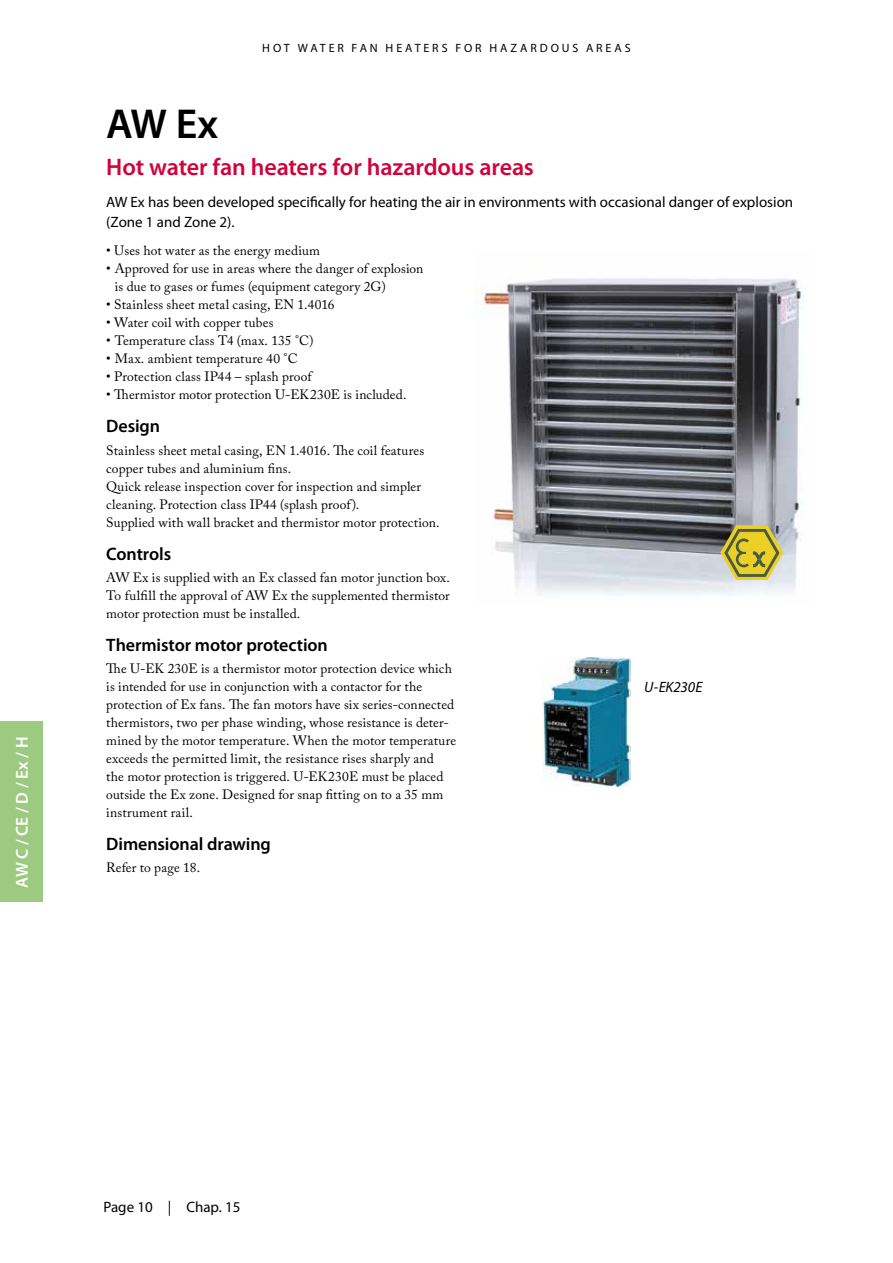
<style>
.page{position:relative;width:893px;height:1263px;background:#fff}
.page>*{position:absolute;margin:0;border:0;box-sizing:border-box;transform-origin:0 0}
.t1{font:600 42px "Myriad Pro";color:#000}
.t2{font:600 24px "Myriad Pro";letter-spacing:-.005em;color:#d0043c}
.t3{font:600 18px "Myriad Pro";letter-spacing:-.005em;color:#000}
.t4{font:600 17.25px "Myriad Pro";color:#fff}
.t5{font:15px/19.5px "Myriad Pro";color:#000}
.t6{font:italic 15px "Myriad Pro";letter-spacing:-.005em;color:#000}
.t7{font:13.5px/18px "Adobe Caslon Pro";letter-spacing:.01em;color:#000}
.t8{font:12px "Myriad Pro";letter-spacing:.24em;color:#000}
</style>
<div class="page">
<img style="left:474px;top:278px;width:329px;height:318px">
<svg style="left:721px;top:526px;width:62px;height:53px"></svg>
<img style="left:542px;top:657px;width:89px;height:129px">
<div style="left:0;top:722px;width:43px;height:180px;background:#9cca80"></div>
<p class="t4" style="left:11px;top:887px;width:152px;rotate:-90deg">AW C / CE / D / Ex / H</p>
<p class="t8" style="left:262px;top:40px;width:370px">HOT WATER FAN HEATERS FOR HAZARDOUS AREAS</p>
<h1 class="t1" style="left:106px;top:97px;width:113px">AW Ex</h1>
<h2 class="t2" style="left:106px;top:151px;width:429px">Hot water fan heaters for hazardous areas</h2>
<p class="t5" style="left:106px;top:192px;width:688px">AW Ex has been developed specifically for heating the air in environments with occasional danger of explosion (Zone 1 and Zone 2).</p>
<p class="t7" style="left:106px;top:242px;width:215px">• Uses hot water as the energy medium</p>
<p class="t7" style="left:115px;top:260px;width:310px;text-indent:-9px">• Approved for use in areas where the danger of explosion is due to gases or fumes (equipment category 2G)</p>
<p class="t7" style="left:106px;top:296px;width:230px">• Stainless sheet metal casing, EN 1.4016</p>
<p class="t7" style="left:106px;top:314px;width:169px">• Water coil with copper tubes</p>
<p class="t7" style="left:106px;top:332px;width:209px">• Temperature class T4 (max. 135 °C)</p>
<p class="t7" style="left:106px;top:350px;width:193px">• Max. ambient temperature 40 °C</p>
<p class="t7" style="left:106px;top:368px;width:207px">• Protection class IP44 – splash proof</p>
<p class="t7" style="left:106px;top:386px;width:302px">• Thermistor motor protection U-EK230E is included.</p>
<h3 class="t3" style="left:106px;top:415px;width:55px">Design</h3>
<p class="t7" style="left:106px;top:441px;width:335px">Stainless sheet metal casing, EN 1.4016. The coil features copper tubes and aluminium fins.<br>Quick release inspection cover for inspection and simpler cleaning. Protection class IP44 (splash proof).<br>Supplied with wall bracket and thermistor motor protection.</p>
<h3 class="t3" style="left:106px;top:542px;width:66px">Controls</h3>
<p class="t7" style="left:106px;top:568px;width:345px;text-align:justify">AW Ex is supplied with an Ex classed fan motor junction box.<br>To fulfill the approval of AW Ex the supplemented thermistor motor protection must be installed.</p>
<h3 class="t3" style="left:106px;top:633px;width:223px">Thermistor motor protection</h3>
<p class="t7" style="left:106px;top:659px;width:351px">The U-EK 230E is a thermistor motor protection device which is intended for use in conjunction with a contactor for the protection of Ex fans. The fan motors have six series-connected thermistors, two per phase winding, whose resistance is deter&shy;mined by the motor temperature. When the motor temperature exceeds the permitted limit, the resistance rises sharply and<br>the motor protection is triggered. U-EK230E must be placed outside the Ex zone. Designed for snap fitting on to a 35 mm instrument rail.</p>
<h3 class="t3" style="left:106px;top:833px;width:166px">Dimensional drawing</h3>
<p class="t7" style="left:106px;top:859px;width:95px">Refer to page 18.</p>
<p class="t6" style="left:644px;top:677px;width:60px">U-EK230E</p>
<p class="t5" style="left:103px;top:1197px;width:138px">Page 10 | Chap. 15</p>
</div>
